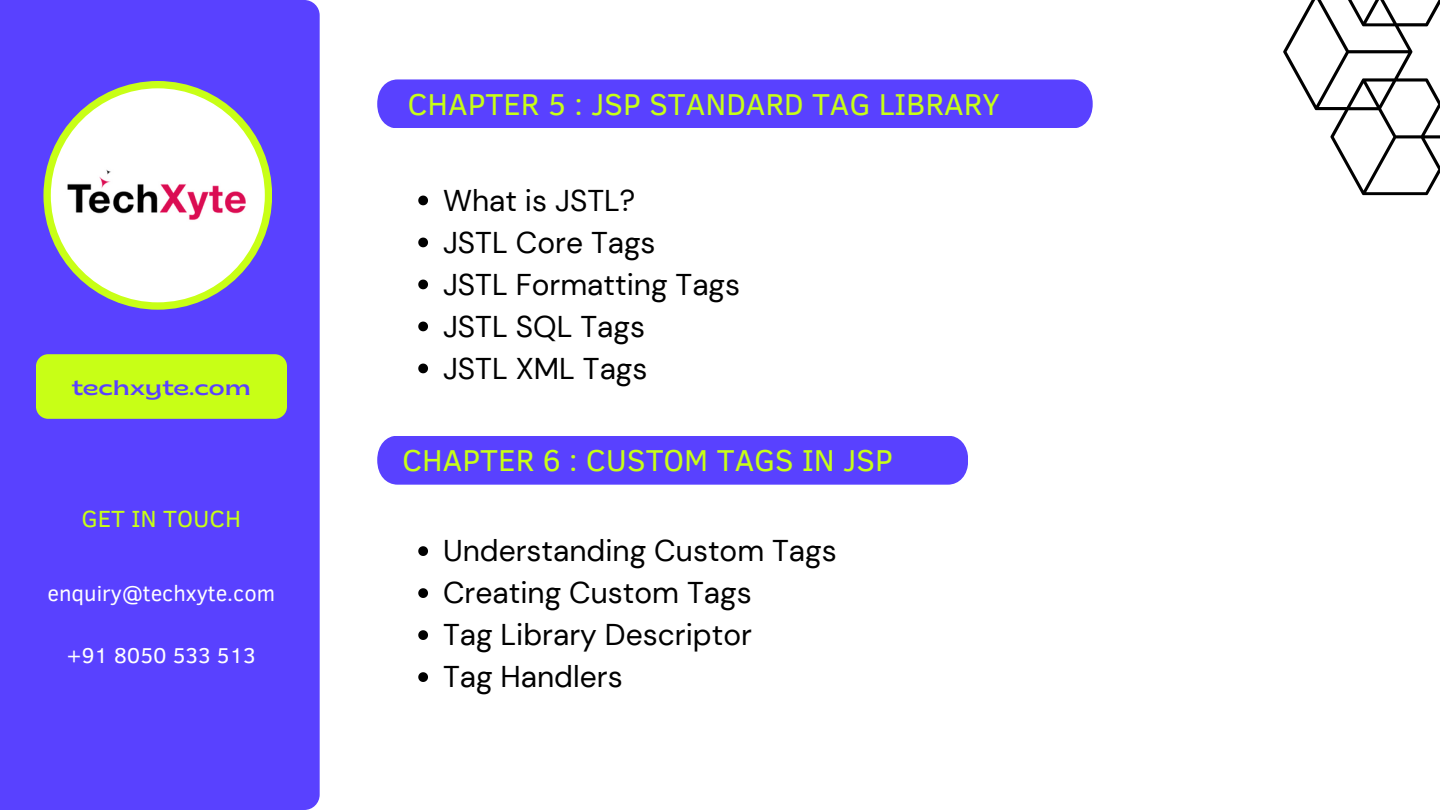
<style>
.page{position:relative;width:1440px;height:810px;background:#fff}
.page>*{position:absolute;margin:0;border:0;box-sizing:border-box;transform-origin:0 0}
.t1{font:31px "Clear Sans";color:#c8ff16}
.t2{font:30px "DM Sans";color:#000}
.t3{font:24px "Clear Sans";color:#c8ff16}
.t4{font:22px "Clear Sans";color:#fff}
.t5{font:semi-expanded 21px "Brice";color:#5941ff}
</style>
<div class="page">
<div style="left:0;top:0;width:320px;height:810px;background:#5941ff"></div>
<div style="left:36px;top:354px;width:251px;height:65px;background:#c8ff16;border-radius:12px"></div>
<div style="left:377px;top:79px;width:716px;height:49px;background:#5941ff"></div>
<div style="left:43px;top:81px;width:229px;height:229px;background:#c8ff16;border-radius:50%"></div>
<img style="left:51px;top:88px;width:214px;height:214px;border-radius:50%">
<svg style="left:418px;top:196px;width:10px;height:9px"></svg>
<svg style="left:418px;top:238px;width:10px;height:9px"></svg>
<svg style="left:418px;top:280px;width:10px;height:9px"></svg>
<svg style="left:418px;top:322px;width:10px;height:9px"></svg>
<svg style="left:418px;top:364px;width:10px;height:9px"></svg>
<svg style="left:418px;top:546px;width:10px;height:10px"></svg>
<svg style="left:418px;top:588px;width:10px;height:10px"></svg>
<svg style="left:418px;top:630px;width:10px;height:10px"></svg>
<svg style="left:418px;top:672px;width:10px;height:10px"></svg>
<svg style="left:1283px;top:0;width:157px;height:195px"></svg>
<div style="left:377px;top:436px;width:591px;height:49px;background:#5941ff"></div>
<p class="t5" style="left:72px;top:379px;width:181px">techxyte.com</p>
<p class="t3" style="left:81px;top:501px;width:161px">GET IN TOUCH</p>
<p class="t4" style="left:47px;top:578px;width:229px">enquiry@techxyte.com</p>
<p class="t4" style="left:67px;top:639px;width:191px">+91 8050 533 513</p>
<p class="t1" style="left:408px;top:81px;width:594px">CHAPTER 5 : JSP STANDARD TAG LIBRARY</p>
<p class="t2" style="left:443px;top:181px;width:194px">What is JSTL?</p>
<p class="t2" style="left:443px;top:223px;width:214px">JSTL Core Tags</p>
<p class="t2" style="left:443px;top:265px;width:299px">JSTL Formatting Tags</p>
<p class="t2" style="left:443px;top:307px;width:204px">JSTL SQL Tags</p>
<p class="t2" style="left:443px;top:349px;width:206px">JSTL XML Tags</p>
<p class="t1" style="left:402px;top:438px;width:492px">CHAPTER 6 : CUSTOM TAGS IN JSP</p>
<p class="t2" style="left:443px;top:531px;width:395px">Understanding Custom Tags</p>
<p class="t2" style="left:443px;top:573px;width:310px">Creating Custom Tags</p>
<p class="t2" style="left:443px;top:615px;width:311px">Tag Library Descriptor</p>
<p class="t2" style="left:443px;top:657px;width:181px">Tag Handlers</p>
</div>
